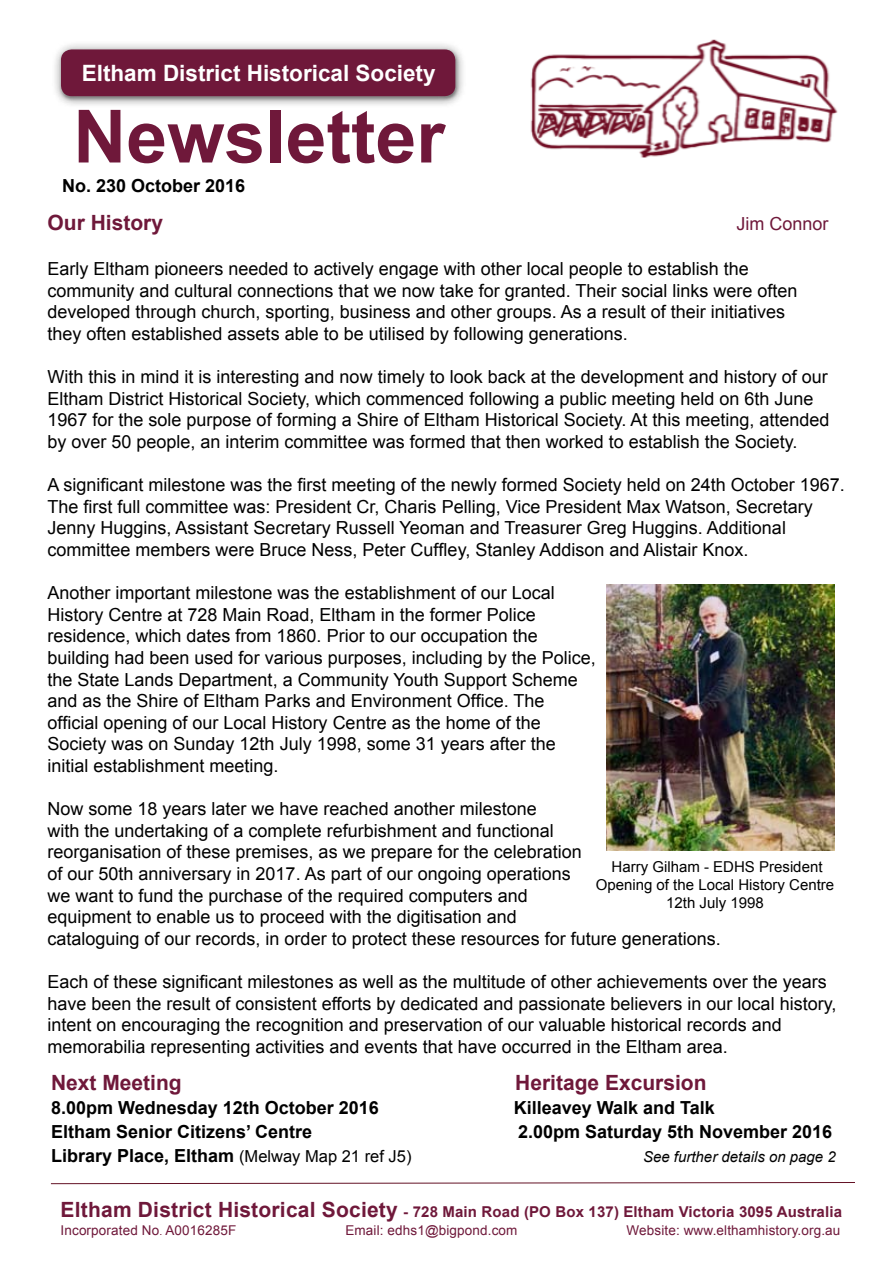
<style>
.page{position:relative;width:893px;height:1263px;background:#fff}
.page>*{position:absolute;margin:0;border:0;box-sizing:border-box;transform-origin:0 0}
.t1{font:700 73.5px "Arial";color:#6f183a}
.t2{font:700 22.5px "Arial";color:#fff}
.t3{font:700 21px "Arial";color:#6f183a}
.t4{font:18px/21.6px "Arial";color:#000}
.t5{font:700 18px "Arial";color:#000}
.t6{font:18px "Arial";color:#6f183a}
.t7{font:700 15px "Arial";letter-spacing:.01em;color:#6f183a}
.t8{font:15px/18px "Arial";color:#000;text-align:center}
.t9{font:italic 15px "Arial";color:#000}
.t10{font:13.5px "Arial";letter-spacing:.01em;color:#6f183a}
.s1{font-weight:400;font-size:16.5px}
.s2{font-size:21px}
.s3{font-size:10.5px}
</style>
<div class="page">
<div style="left:51px;top:40px;width:420px;height:73px;background:#fff;opacity:.75"></div>
<div style="left:61px;top:49px;width:394px;height:47px;background:#6f183a;border-radius:11px"></div>
<img style="left:530px;top:39px;width:307px;height:119px">
<svg style="left:50px;top:1182px;width:804px;height:2px;background:#b18992"></svg>
<img style="left:606px;top:584px;width:229px;height:267px">
<p class="t2" style="left:82px;top:58px;width:355px">Eltham District Historical Society</p>
<h1 class="t1" style="left:73px;top:88px;width:373px">Newsletter</h1>
<p class="t5" style="left:62px;top:174px;width:185px">No. 230 October 2016</p>
<p class="t3" style="left:48px;top:209px;width:117px">Our History</p>
<p class="t6" style="left:736px;top:212px;width:94px">Jim Connor</p>
<p class="t4" style="left:48px;top:258px;width:752px">Early Eltham pioneers needed to actively engage with other local people to establish the community and cultural connections that we now take for granted. Their social links were often developed through church, sporting, business and other groups. As a result of their initiatives they often established assets able to be utilised by following generations.</p>
<p class="t4" style="left:48px;top:366px;width:784px">With this in mind it is interesting and now timely to look back at the development and history of our Eltham District Historical Society, which commenced following a public meeting held on 6th June 1967 for the sole purpose of forming a Shire of Eltham Historical Society. At this meeting, attended by over 50 people, an interim committee was formed that then worked to establish the Society.</p>
<p class="t4" style="left:48px;top:474px;width:799px">A significant milestone was the first meeting of the newly formed Society held on 24th October 1967.<br>The first full committee was: President Cr, Charis Pelling, Vice President Max Watson, Secretary Jenny Huggins, Assistant Secretary Russell Yeoman and Treasurer Greg Huggins. Additional committee members were Bruce Ness, Peter Cuffley, Stanley Addison and Alistair Knox.</p>
<p class="t4" style="left:48px;top:582px;width:550px">Another important milestone was the establishment of our Local History Centre at 728 Main Road, Eltham in the former Police residence, which dates from 1860. Prior to our occupation the building had been used for various purposes, including by the Police, the State Lands Department, a Community Youth Support Scheme and as the Shire of Eltham Parks and Environment Office. The official opening of our Local History Centre as the home of the Society was on Sunday 12th July 1998, some 31 years after the initial establishment meeting.</p>
<p class="t4" style="left:48px;top:798px;width:675px">Now some 18 years later we have reached another milestone<br>with the undertaking of a complete refurbishment and functional<br>reorganisation of these premises, as we prepare for the celebration<br>of our 50th anniversary in 2017. As part of our ongoing operations<br>we want to fund the purchase of the required computers and<br>equipment to enable us to proceed with the digitisation and<br>cataloguing of our records, in order to protect these resources for future generations.</p>
<p class="t4" style="left:48px;top:971px;width:790px">Each of these significant milestones as well as the multitude of other achievements over the years have been the result of consistent efforts by dedicated and passionate believers in our local history, intent on encouraging the recognition and preservation of our valuable historical records and memorabilia representing activities and events that have occurred in the Eltham area.</p>
<p class="t8" style="left:596px;top:858px;width:240px">Harry Gilham - EDHS President<br>Opening of the Local History Centre<br>12th July 1998</p>
<p class="t3" style="left:51px;top:1068px;width:132px">Next Meeting</p>
<p class="t3" style="left:515px;top:1068px;width:193px">Heritage Excursion</p>
<p class="t5" style="left:51px;top:1095px;width:329px">8.00pm Wednesday 12th October 2016</p>
<p class="t5" style="left:514px;top:1095px;width:203px">Killeavey Walk and Talk</p>
<p class="t5" style="left:51px;top:1119px;width:263px">Eltham Senior Citizens’ Centre</p>
<p class="t5" style="left:518px;top:1119px;width:316px">2.00pm Saturday 5th November 2016</p>
<p class="t5" style="left:51px;top:1143px;width:362px">Library Place, Eltham <span class="s1">(Melway Map 21 ref J5)</span></p>
<p class="t9" style="left:643px;top:1147px;width:194px">See further details on page 2</p>
<p class="t7" style="left:61px;top:1201px;width:783px"><span class="s2">Eltham District Historical Society</span> - 728 Main Road (PO Box 137) Eltham Victoria 3095 Australia</p>
<p class="t10" style="left:61px;top:1221px;width:177px">Incorporated No<span class="s3">.</span> A0016285F</p>
<p class="t10" style="left:345px;top:1221px;width:174px">Email: edhs1@bigpond.com</p>
<p class="t10" style="left:626px;top:1221px;width:215px">Website: www.elthamhistory.org.au</p>
</div>
